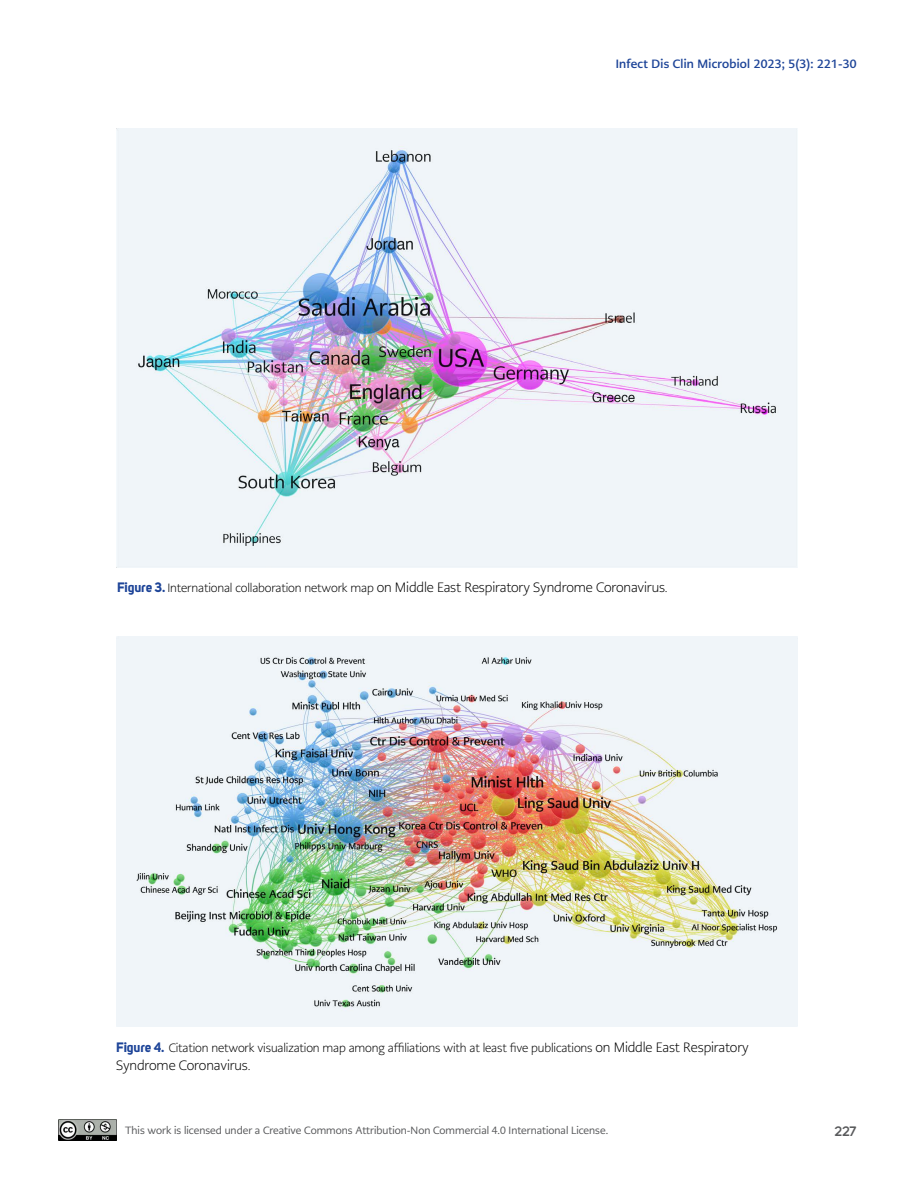
<style>
.page{position:relative;width:915px;height:1191px;background:#fff}
.page>*{position:absolute;margin:0;border:0;box-sizing:border-box;transform-origin:0 0}
.t1{font:300 13.5px "PMN Caecilia Sans Head";letter-spacing:-.01em;color:#000}
.t2{font:600 13.5px "Uni Sans";color:#58595b}
.t3{font:300 12px "PMN Caecilia Sans Head";letter-spacing:-.01em;color:#000}
.t4{font:700 12px "PMN Caecilia Sans Head";letter-spacing:.02em;color:#1d4498}
.t5{font:10.5px "PMN Caecilia Sans Head";color:#58595b}
.s1{font-family:"Uni Sans";font-weight:700;color:#1d4498}
.s2{font-size:12px}
.s3{font-family:"Uni Sans";font-weight:700;font-size:13.5px;color:#1d4498}
.s4{font-size:13.5px}
</style>
<div class="page">
<img style="left:58px;top:1119px;width:59px;height:21px">
<img style="left:116px;top:128px;width:681px;height:440px">
<img style="left:116px;top:637px;width:680px;height:390px">
<p class="t4" style="left:615px;top:56px;width:242px">Infect Dis Clin Microbiol 2023; 5(3): 221-30</p>
<p class="t1" style="left:117px;top:579px;width:552px"><span class="s1">Figure 3.</span> <span class="s2">International collaboration network map</span> on Middle East Respiratory Syndrome Coronavirus<span class="s2">.</span></p>
<p class="t3" style="left:116px;top:1040px;width:634px"><span class="s3">Figure 4.</span> Citation network visualization map among affiliations with at least five publications <span class="s4">on Middle East Respiratory</span></p>
<p class="t1" style="left:116px;top:1057px;width:136px">Syndrome Coronavirus<span class="s2">.</span></p>
<p class="t5" style="left:125px;top:1123px;width:484px">This work is licensed under a Creative Commons Attribution-Non Commercial 4.0 International License.</p>
<p class="t2" style="left:834px;top:1123px;width:23px">227</p>
</div>
